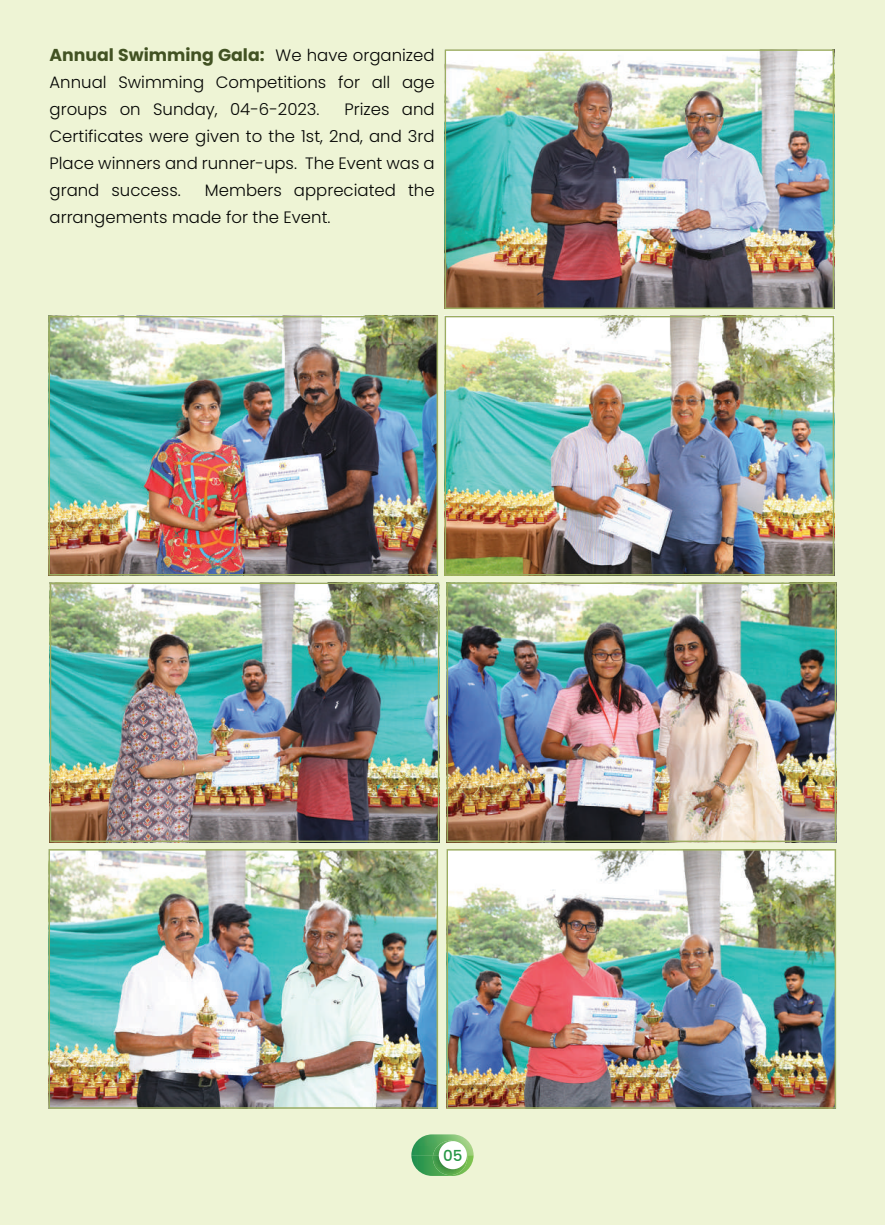
<style>
.page{position:relative;width:885px;height:1225px;background:#fff}
.page>*{position:absolute;margin:0;border:0;box-sizing:border-box;transform-origin:0 0}
.t1{font:700 17.25px "Poppins";color:#425223}
.t2{font:300 16.5px/27px "Poppins";color:#040503}
.t3{font:500 15.15px "Poppins";color:#269746}
.s1{font-weight:300;font-size:16.5px;color:#040503}
</style>
<div class="page">
<div style="left:0;top:0;width:884px;height:1225px;background:#eef4d5"></div>
<img style="left:444px;top:316px;width:390px;height:259px">
<img style="left:444px;top:49px;width:390px;height:260px">
<img style="left:48px;top:316px;width:390px;height:259px">
<img style="left:48px;top:849px;width:390px;height:259px">
<img style="left:446px;top:582px;width:390px;height:260px">
<img style="left:50px;top:582px;width:389px;height:260px">
<img style="left:446px;top:849px;width:390px;height:259px">
<svg style="left:411px;top:1155px;width:62px;height:21px"></svg>
<img style="left:411px;top:1134px;width:62px;height:21px">
<img style="left:433px;top:1140px;width:34px;height:35px">
<div style="left:438px;top:1141px;width:29px;height:28px;background:#fff;border-radius:50%"></div>
<p class="t1" style="left:50px;top:45px;width:386px">Annual Swimming Gala: <span class="s1">We have organized</span></p>
<p class="t2" style="left:50px;top:69px;width:386px">Annual Swimming Competitions for all age groups on Sunday, 04-6-2023.</p>
<p class="t2" style="left:50px;top:96px;width:386px;text-align:justify;text-indent:295px">Prizes and Certificates were given to the 1st, 2nd, and 3rd Place winners and runner-ups. The Event was a grand success.</p>
<p class="t2" style="left:50px;top:177px;width:386px;text-indent:155px">Members appreciated the arrangements made for the Event.</p>
<p class="t3" style="left:443px;top:1146px;width:21px">05</p>
</div>
